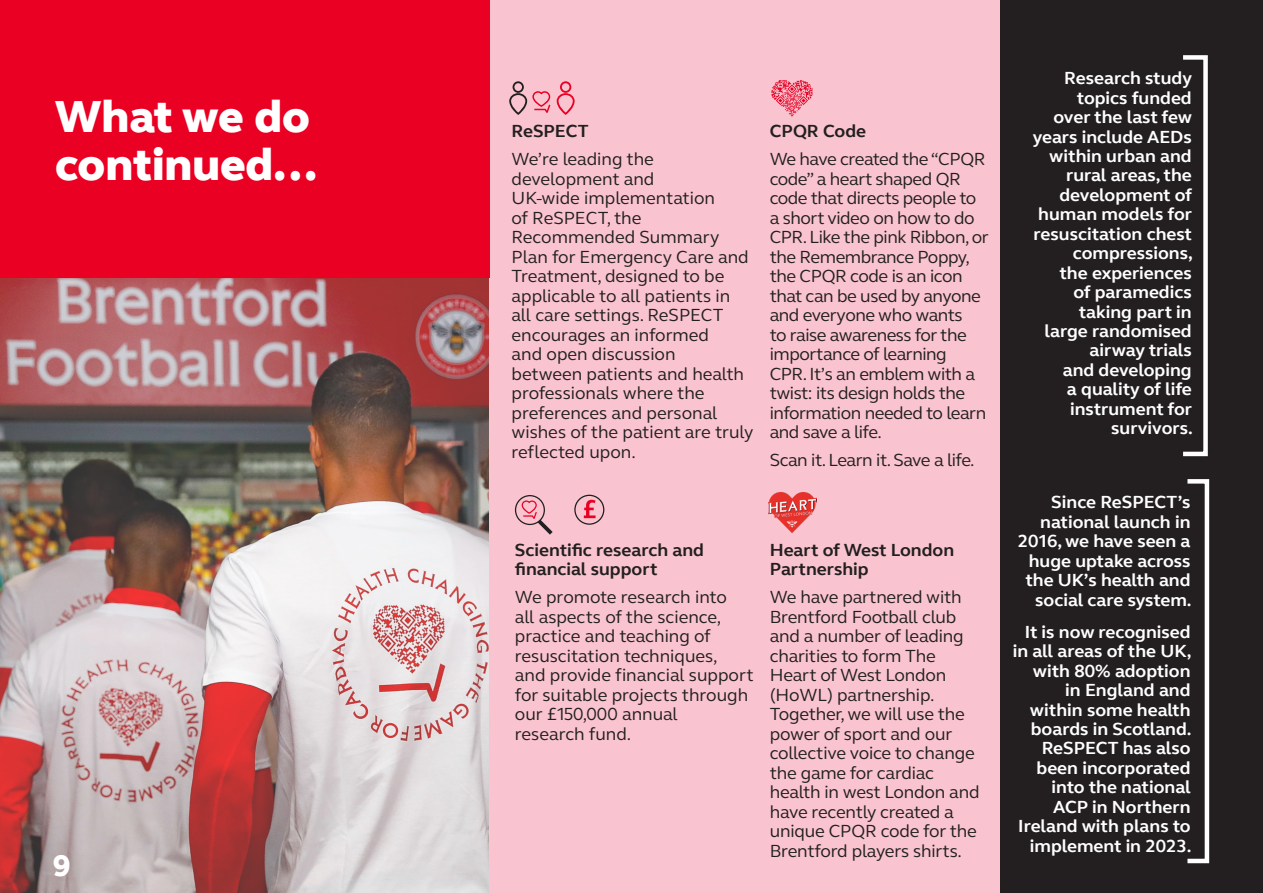
<style>
.page{position:relative;width:1263px;height:893px;background:#fff}
.page>*{position:absolute;margin:0;border:0;box-sizing:border-box;transform-origin:0 0}
.Main_header_White{font:800 45px/48.6px "Resus";color:#fff}
.t1{font:800 30px "Resus";color:#fff}
.Body_copy_12_pt{font:18px/19.5px "Resus";letter-spacing:-.01em;color:#231f20}
.t2{font:700 18px/19.5px "Resus";color:#fff;text-align:right}
.t3{font:700 18px/19.5px "Resus";color:#231f20}
</style>
<div class="page">
<img style="left:0;top:278px;width:489px;height:615px">
<div style="left:489px;top:0;width:533px;height:893px;background:#f9c4cf"></div>
<div style="left:0;top:0;width:489px;height:278px;background:#e90023"></div>
<div style="left:1000px;top:0;width:263px;height:893px;background:#231f20"></div>
<div style="left:1181px;top:55px;width:27px;height:401px;border:4px solid #fff"></div>
<div style="left:1185px;top:479px;width:24px;height:384px;border:4px solid #fff"></div>
<div style="left:515px;top:495px;width:30px;height:30px;border:1px solid #231f20;border-radius:50%"></div>
<div style="left:574px;top:495px;width:30px;height:30px;border:1px solid #231f20;border-radius:50%"></div>
<svg style="left:522px;top:500px;width:31px;height:35px"></svg>
<svg style="left:584px;top:500px;width:11px;height:18px"></svg>
<svg style="left:557px;top:81px;width:18px;height:34px"></svg>
<svg style="left:509px;top:81px;width:41px;height:34px"></svg>
<svg style="left:771px;top:80px;width:42px;height:37px"></svg>
<img style="left:768px;top:493px;width:48px;height:39px">
<h1 class="Main_header_White" style="left:55px;top:93px;width:263px">What we do continued...</h1>
<h2 class="t1" style="left:53px;top:847px;width:19px">9</h2>
<p class="t3" style="left:511px;top:122px;width:79px">ReSPECT</p>
<p class="Body_copy_12_pt" style="left:511px;top:150px;width:243px">We’re leading the development and<br>UK-wide implementation<br>of ReSPECT, the<br>Recommended Summary<br>Plan for Emergency Care and<br>Treatment, designed to be applicable to all patients in all care settings. ReSPECT encourages an informed<br>and open discussion<br>between patients and health professionals where the preferences and personal wishes of the patient are truly reflected upon.</p>
<p class="t3" style="left:770px;top:122px;width:98px">CPQR Code</p>
<p class="Body_copy_12_pt" style="left:770px;top:150px;width:220px">We have created the “CPQR code” a heart shaped QR code that directs people to a short video on how to do<br>CPR. Like the pink Ribbon, or the Remembrance Poppy, the CPQR code is an icon that can be used by anyone and everyone who wants<br>to raise awareness for the importance of learning<br>CPR. It’s an emblem with a twist: its design holds the information needed to learn and save a life.</p>
<p class="Body_copy_12_pt" style="left:770px;top:451px;width:207px">Scan it. Learn it. Save a life.</p>
<p class="t3" style="left:515px;top:540px;width:191px">Scientific research and financial support</p>
<p class="Body_copy_12_pt" style="left:515px;top:588px;width:240px">We promote research into<br>all aspects of the science, practice and teaching of resuscitation techniques,<br>and provide financial support for suitable projects through our £150,000 annual<br>research fund.</p>
<p class="t3" style="left:770px;top:540px;width:186px">Heart of West London<br>Partnership</p>
<p class="Body_copy_12_pt" style="left:770px;top:588px;width:211px">We have partnered with<br>Brentford Football club and a number of leading charities to form The<br>Heart of West London (HoWL) partnership.<br>Together, we will use the power of sport and our collective voice to change the game for cardiac health in west London and have recently created a unique CPQR code for the<br>Brentford players shirts.</p>
<p class="t2" style="left:1033px;top:69px;width:162px">Research study topics funded<br>over the last few years include AEDs within urban and rural areas, the development of human models for resuscitation chest compressions,<br>the experiences<br>of paramedics taking part in large randomised airway trials<br>and developing<br>a quality of life instrument for survivors.</p>
<p class="t2" style="left:1018px;top:493px;width:175px">Since ReSPECT’s national launch in<br>2016, we have seen a huge uptake across the UK’s health and social care system.</p>
<p class="t2" style="left:1013px;top:622px;width:180px">It is now recognised in all areas of the UK, with 80% adoption<br>in England and within some health boards in Scotland.<br>ReSPECT has also been incorporated into the national<br>ACP in Northern<br>Ireland with plans to implement in 2023.</p>
</div>
